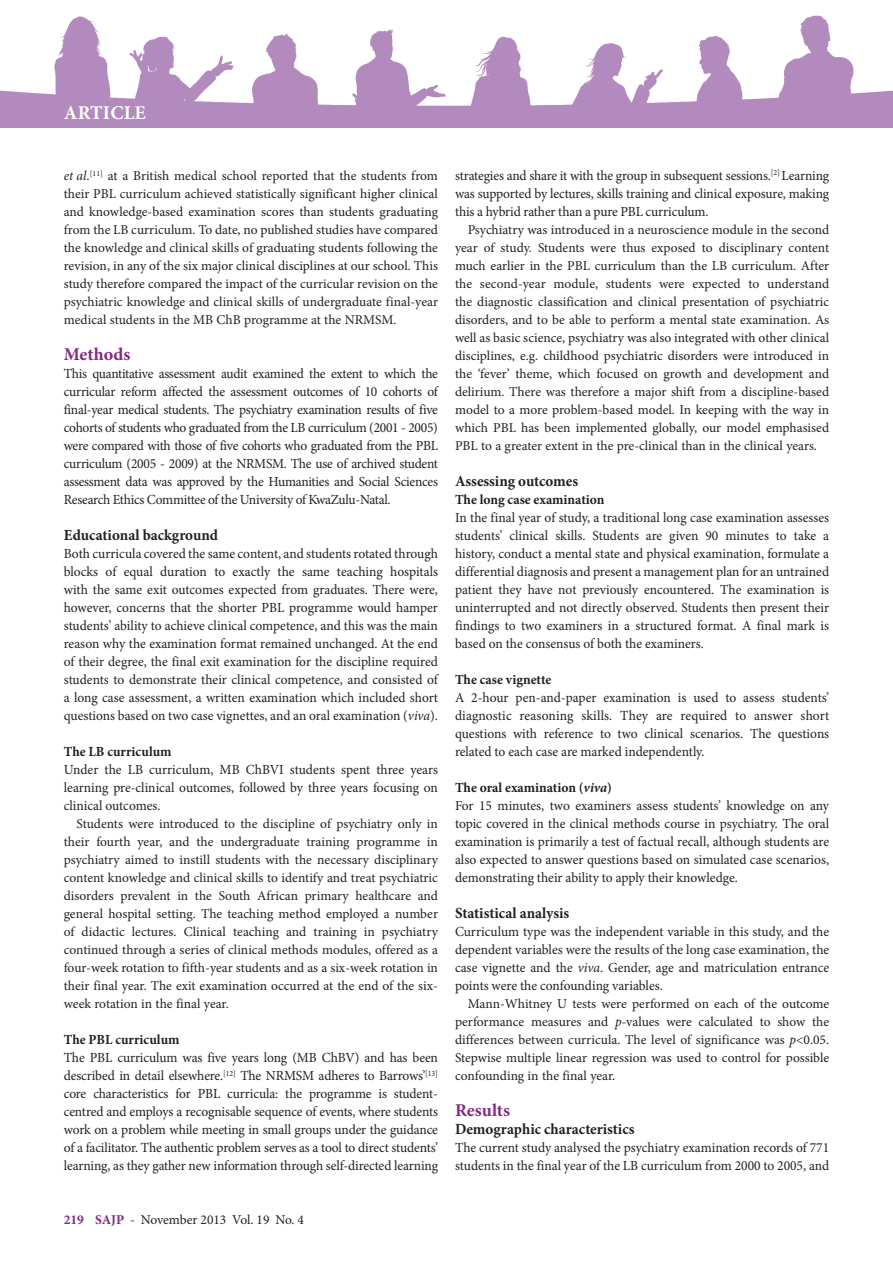
<style>
.page{position:relative;width:893px;height:1263px;background:#fff}
.page>*{position:absolute;margin:0;border:0;box-sizing:border-box;transform-origin:0 0}
.t1{font:700 19.5px "Minion Pro";letter-spacing:.01em;color:#fff}
.B_HEAD{font:700 18px "Minion Pro";color:#822985}
.C_HEAD{font:700 15.45px "Minion Pro";color:#231f20}
.BODY_TEXT{font:13.95px/18px "Minion Pro";letter-spacing:-.005em;color:#231f20;text-align:justify}
.D_HEAD{font:700 13.95px "Minion Pro";color:#231f20}
.BODY_TEXT_INDENT{font:13.5px/18px "Minion Pro";color:#231f20;text-align:justify}
.s1{font-style:italic}
.s2{font-weight:700;color:#822985}
</style>
<div class="page">
<img style="left:0;top:15px;width:893px;height:113px">
<h1 class="t1" style="left:64px;top:99px;width:84px">ARTICLE</h1>
<p class="BODY_TEXT_INDENT" style="left:64px;top:167px;width:376px"><span class="s1">et al</span>.<sup>[11]</sup> at a British medical school reported that the students from their PBL curriculum achieved statistically significant higher clinical and knowledge-based examination scores than students graduating from the LB curriculum. To date, no published studies have compared the knowledge and clinical skills of graduating students following the revision, in any of the six major clinical disciplines at our school. This study therefore compared the impact of the curricular revision on the psychiatric knowledge and clinical skills of undergraduate final-year medical students in the MB ChB programme at the NRMSM.</p>
<h2 class="B_HEAD" style="left:64px;top:342px;width:68px">Methods</h2>
<p class="BODY_TEXT" style="left:64px;top:365px;width:376px">This quantitative assessment audit examined the extent to which the curricular reform affected the assessment outcomes of 10 cohorts of final-year medical students. The psychiatry examination results of five cohorts of students who graduated from the LB curriculum (2001 - 2005) were compared with those of five cohorts who graduated from the PBL curriculum (2005 - 2009) at the NRMSM. The use of archived student assessment data was approved by the Humanities and Social Sciences Research Ethics Committee of the University of KwaZulu-Natal.</p>
<h3 class="C_HEAD" style="left:64px;top:524px;width:156px">Educational background</h3>
<p class="BODY_TEXT" style="left:64px;top:545px;width:376px">Both curricula covered the same content, and students rotated through blocks of equal duration to exactly the same teaching hospitals with the same exit outcomes expected from graduates. There were, however, concerns that the shorter PBL programme would hamper students’ ability to achieve clinical competence, and this was the main reason why the examination format remained unchanged. At the end of their degree, the final exit examination for the discipline required students to demonstrate their clinical competence, and consisted of a long case assessment, a written examination which included short questions based on two case vignettes, and an oral examination (<span class="s1">viva</span>).</p>
<h4 class="D_HEAD" style="left:64px;top:742px;width:109px">The LB curriculum</h4>
<p class="BODY_TEXT" style="left:64px;top:761px;width:376px">Under the LB curriculum, MB ChBVI students spent three years learning pre-clinical outcomes, followed by three years focusing on clinical outcomes.</p>
<p class="BODY_TEXT_INDENT" style="left:64px;top:815px;width:376px;text-indent:13px">Students were introduced to the discipline of psychiatry only in their fourth year, and the undergraduate training programme in psychiatry aimed to instill students with the necessary disciplinary content knowledge and clinical skills to identify and treat psychiatric disorders prevalent in the South African primary healthcare and general hospital setting. The teaching method employed a number of didactic lectures. Clinical teaching and training in psychiatry continued through a series of clinical methods modules, offered as a four-week rotation to fifth-year students and as a six-week rotation in their final year. The exit examination occurred at the end of the six&shy;week rotation in the final year.</p>
<h4 class="D_HEAD" style="left:64px;top:1030px;width:117px">The PBL curriculum</h4>
<p class="BODY_TEXT" style="left:64px;top:1049px;width:376px">The PBL curriculum was five years long (MB ChBV) and has been described in detail elsewhere.<sup>[12]</sup> The NRMSM adheres to Barrows’<sup>[13] </sup>core characteristics for PBL curricula: the programme is student&shy;centred and employs a recognisable sequence of events, where students work on a problem while meeting in small groups under the guidance of a facilitator. The authentic problem serves as a tool to direct students’ learning, as they gather new information through self-directed learning</p>
<p class="BODY_TEXT" style="left:455px;top:167px;width:376px">strategies and share it with the group in subsequent sessions.<sup>[2]</sup> Learning was supported by lectures, skills training and clinical exposure, making this a hybrid rather than a pure PBL curriculum.</p>
<p class="BODY_TEXT_INDENT" style="left:455px;top:221px;width:376px;text-indent:13px">Psychiatry was introduced in a neuroscience module in the second year of study. Students were thus exposed to disciplinary content much earlier in the PBL curriculum than the LB curriculum. After the second-year module, students were expected to understand the diagnostic classification and clinical presentation of psychiatric disorders, and to be able to perform a mental state examination. As well as basic science, psychiatry was also integrated with other clinical disciplines, e.g. childhood psychiatric disorders were introduced in the ‘fever’ theme, which focused on growth and development and delirium. There was therefore a major shift from a discipline-based model to a more problem-based model. In keeping with the way in which PBL has been implemented globally, our model emphasised PBL to a greater extent in the pre-clinical than in the clinical years.</p>
<h3 class="C_HEAD" style="left:455px;top:470px;width:125px">Assessing outcomes</h3>
<h4 class="D_HEAD" style="left:455px;top:490px;width:151px">The long case examination</h4>
<p class="BODY_TEXT" style="left:455px;top:509px;width:376px">In the final year of study, a traditional long case examination assesses students’ clinical skills. Students are given 90 minutes to take a history, conduct a mental state and physical examination, formulate a differential diagnosis and present a management plan for an untrained patient they have not previously encountered. The examination is uninterrupted and not directly observed. Students then present their findings to two examiners in a structured format. A final mark is based on the consensus of both the examiners.</p>
<h4 class="D_HEAD" style="left:455px;top:670px;width:98px">The case vignette</h4>
<p class="BODY_TEXT" style="left:455px;top:689px;width:376px">A 2-hour pen-and-paper examination is used to assess students’ diagnostic reasoning skills. They are required to answer short questions with reference to two clinical scenarios. The questions related to each case are marked independently.</p>
<h4 class="D_HEAD" style="left:455px;top:778px;width:158px">The oral examination (<span class="s1">viva</span>)</h4>
<p class="BODY_TEXT" style="left:455px;top:797px;width:376px">For 15 minutes, two examiners assess students’ knowledge on any topic covered in the clinical methods course in psychiatry. The oral examination is primarily a test of factual recall, although students are also expected to answer questions based on simulated case scenarios, demonstrating their ability to apply their knowledge.</p>
<h3 class="C_HEAD" style="left:455px;top:902px;width:116px">Statistical analysis</h3>
<p class="BODY_TEXT" style="left:455px;top:923px;width:376px">Curriculum type was the independent variable in this study, and the dependent variables were the results of the long case examination, the case vignette and the <span class="s1">viva</span>. Gender, age and matriculation entrance points were the confounding variables.</p>
<p class="BODY_TEXT_INDENT" style="left:455px;top:995px;width:376px;text-indent:13px">Mann-Whitney U tests were performed on each of the outcome performance measures and <span class="s1">p-</span>values were calculated to show the differences between curricula. The level of significance was <span class="s1">p</span>&lt;0.05.<br>Stepwise multiple linear regression was used to control for possible confounding in the final year.</p>
<h2 class="B_HEAD" style="left:455px;top:1098px;width:57px">Results</h2>
<h3 class="C_HEAD" style="left:455px;top:1118px;width:181px">Demographic characteristics</h3>
<p class="BODY_TEXT" style="left:455px;top:1139px;width:376px">The current study analysed the psychiatry examination records of 771 students in the final year of the LB curriculum from 2000 to 2005, and</p>
<p class="BODY_TEXT_INDENT" style="left:64px;top:1211px;width:242px"><span class="s2">219 SAJP</span> - November 2013 Vol. 19 No. 4</p>
</div>
